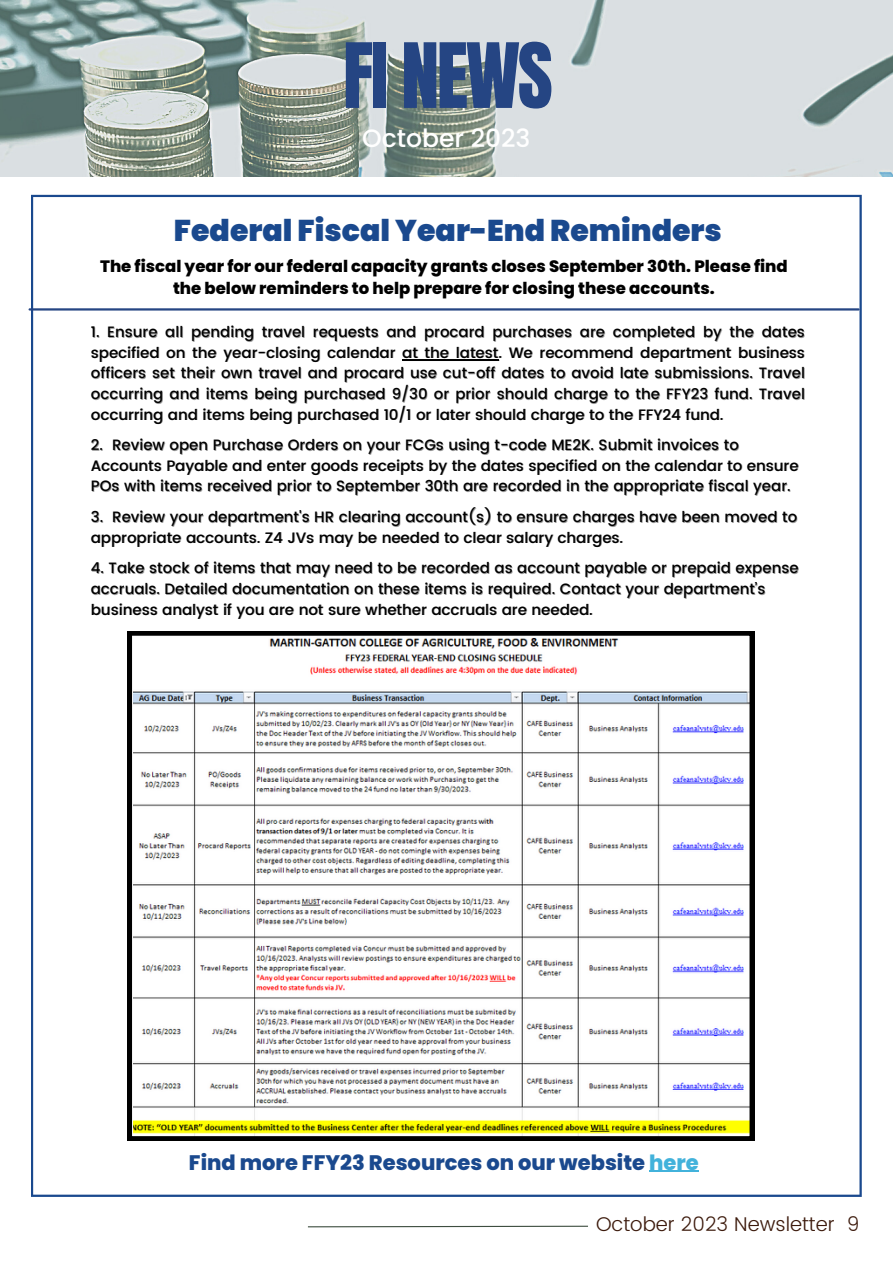
<style>
.page{position:relative;width:893px;height:1264px;background:#fff}
.page>*{position:absolute;margin:0;border:0;box-sizing:border-box;transform-origin:0 0}
.t1{font:76.5px "Anton";letter-spacing:-.035em;color:#254583}
.t2{font:900 30px "Poppins";color:#1a498e}
.t3{font:500 25.05px "Poppins";color:#fff}
.t4{font:800 21px "Poppins";color:#1a498e}
.t5{font:300 19.95px "Poppins";color:#3c1a0c}
.t6{font:800 16.5px/22.5px "Poppins";color:#000;text-align:center}
.t7{font:500 15px/20.5px "Poppins";color:#000}
.s1{color:rgb(0 0 0/.4)}
.s2{color:#42b2db}
</style>
<div class="page">
<img style="left:0;top:176px;width:892px;height:1052px">
<hr style="left:402px;top:359px;width:96px;height:1px;background:#000">
<img style="left:0;top:0;width:892px;height:176px">
<hr style="left:649px;top:1170px;width:49px;height:1px;background:#42b2db">
<img style="left:127px;top:631px;width:627px;height:509px">
<p class="t1" style="left:343px;top:21px;width:211px">FI NEWS</p>
<p class="t3" style="left:362px;top:121px;width:170px">October 2023</p>
<p class="t2" style="left:174px;top:209px;width:549px">Federal Fiscal Year-End Reminders</p>
<p class="t6" style="left:100px;top:255px;width:689px">The fiscal year for our federal capacity grants closes September 30th. Please find the below reminders to help prepare for closing these accounts.</p>
<p class="t7" style="left:91px;top:322px;width:715px;text-align:justify">1. Ensure all pending travel requests and procard purchases are completed by the dates specified on the year-closing calendar at the latest. We recommend department business officers set their own travel and procard use cut-off dates to avoid late submissions. Travel occurring and items being purchased 9/30 or prior should charge to the FFY23 fund. Travel occurring and items being purchased 10/1 or later should charge to the FFY24 fund.</p>
<p class="t7" style="left:91px;top:435px;width:709px"><span class="s1">2.</span> Review open Purchase Orders on your FCGs using t-code ME2K. Submit invoices to<br>Accounts Payable and enter goods receipts by the dates specified on the calendar to ensure<br>POs with items received prior to September 30th are recorded in the appropriate fiscal year.</p>
<p class="t7" style="left:91px;top:506px;width:708px"><span class="s1">3.</span> Review your department's HR clearing account(s) to ensure charges have been moved to appropriate accounts. Z4 JVs may be needed to clear salary charges.</p>
<p class="t7" style="left:91px;top:558px;width:709px">4. Take stock of items that may need to be recorded as account payable or prepaid expense accruals. Detailed documentation on these items is required. Contact your department’s business analyst if you are not sure whether accruals are needed.</p>
<p class="t4" style="left:189px;top:1147px;width:511px">Find more FFY23 Resources on our website <span class="s2">here</span></p>
<p class="t5" style="left:596px;top:1212px;width:265px">October 2023 Newsletter 9</p>
</div>
